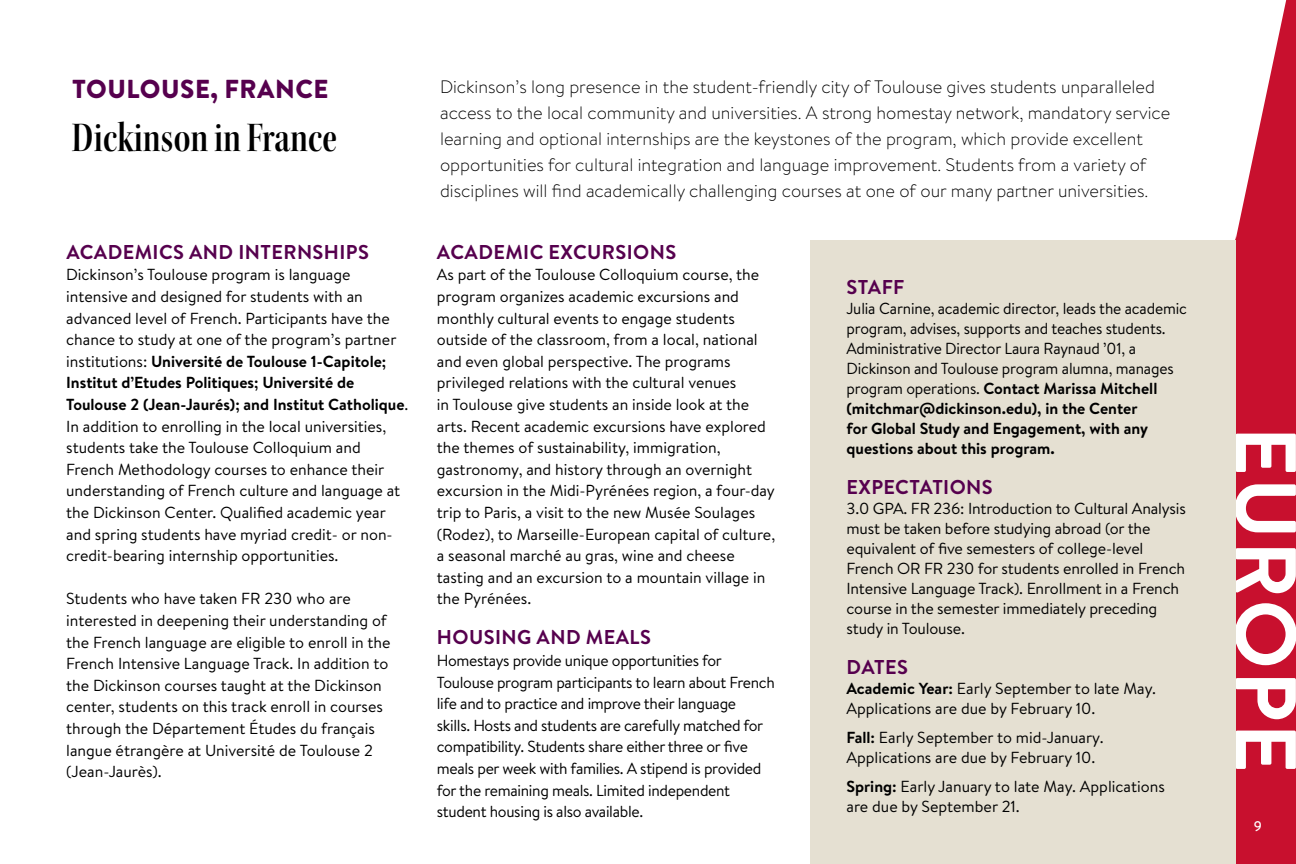
<style>
.page{position:relative;width:1296px;height:864px;background:#fff}
.page>*{position:absolute;margin:0;border:0;box-sizing:border-box;transform-origin:0 0}
.t1{font:700 86.2px "Brandon Text";letter-spacing:.02em;color:#fff}
.t2{font:44px "Kepler Std Semibold Cn Disp";letter-spacing:.005em;color:#000}
.t3{font:900 26px "Brandon Text";letter-spacing:.02em;color:#56004e}
.t4{font:700 20px "Brandon Text";letter-spacing:.02em;color:#56004e}
.t5{font:300 18px/26px "Brandon Text";color:#000}
.t6{font:16px/21.6px "Brandon Text";color:#000}
.t7{font:16px/21.6px "Brandon Text";letter-spacing:-.02em;color:#000}
.t8{font:500 14px "Brandon Text";color:#fff}
.s1{font-weight:700}
</style>
<div class="page">
<div style="left:1236px;top:0;width:60px;height:864px;background:#c8102e"></div>
<div style="left:810px;top:240px;width:426px;height:624px;background:#e5e0d2"></div>
<svg style="left:1235px;top:0;width:51px;height:240px"></svg>
<h3 class="t3" style="left:72px;top:71px;width:258px">TOULOUSE, FRANCE</h3>
<h2 class="t2" style="left:72px;top:114px;width:266px">Dickinson in France</h2>
<p class="t4" style="left:66px;top:238px;width:304px">ACADEMICS AND INTERNSHIPS</p>
<p class="t6" style="left:66px;top:264px;width:344px">Dickinson’s Toulouse program is language intensive and designed for students with an advanced level of French. Participants have the chance to study at one of the program’s partner institutions: <span class="s1">Université de Toulouse 1-Capitole; Institut d’Etudes Politiques; Université de Toulouse 2 (Jean-Jaurés); and Institut Catholique</span>.<br>In addition to enrolling in the local universities, students take the Toulouse Colloquium and French Methodology courses to enhance their understanding of French culture and language at the Dickinson Center. Qualified academic year and spring students have myriad credit- or non&shy;credit-bearing internship opportunities.</p>
<p class="t6" style="left:66px;top:588px;width:326px">Students who have taken FR 230 who are interested in deepening their understanding of the French language are eligible to enroll in the French Intensive Language Track. In addition to the Dickinson courses taught at the Dickinson center, students on this track enroll in courses through the Département Études du français langue étrangère at Université de Toulouse 2 (Jean-Jaurès).</p>
<p class="t5" style="left:440px;top:73px;width:732px">Dickinson’s long presence in the student-friendly city of Toulouse gives students unparalleled access to the local community and universities. A strong homestay network, mandatory service learning and optional internships are the keystones of the program, which provide excellent opportunities for cultural integration and language improvement. Students from a variety of disciplines will find academically challenging courses at one of our many partner universities.</p>
<p class="t4" style="left:437px;top:238px;width:241px">ACADEMIC EXCURSIONS</p>
<p class="t6" style="left:437px;top:264px;width:340px">As part of the Toulouse Colloquium course, the program organizes academic excursions and monthly cultural events to engage students outside of the classroom, from a local, national and even global perspective. The programs privileged relations with the cultural venues<br>in Toulouse give students an inside look at the arts. Recent academic excursions have explored the themes of sustainability, immigration, gastronomy, and history through an overnight excursion in the Midi-Pyrénées region, a four-day trip to Paris, a visit to the new Musée Soulages (Rodez), to Marseille-European capital of culture, a seasonal marché au gras, wine and cheese tasting and an excursion to a mountain village in the Pyrénées.</p>
<p class="t4" style="left:437px;top:624px;width:215px">HOUSING AND MEALS</p>
<p class="t7" style="left:437px;top:649px;width:340px">Homestays provide unique opportunities for Toulouse program participants to learn about French life and to practice and improve their language<br>skills. Hosts and students are carefully matched for compatibility. Students share either three or five meals per week with families. A stipend is provided for the remaining meals. Limited independent student housing is also available.</p>
<p class="t4" style="left:847px;top:273px;width:59px">STAFF</p>
<p class="t6" style="left:846px;top:298px;width:342px;line-height:20px">Julia Carnine, academic director, leads the academic program, advises, supports and teaches students.<br>Administrative Director Laura Raynaud ’01, a Dickinson and Toulouse program alumna, manages program operations. <span class="s1">Contact Marissa Mitchell (mitchmar@dickinson.edu), in the Center<br>for Global Study and Engagement, with any questions about this program.</span></p>
<p class="t4" style="left:847px;top:473px;width:148px">EXPECTATIONS</p>
<p class="t6" style="left:846px;top:498px;width:341px;line-height:20px">3.0 GPA. FR 236: Introduction to Cultural Analysis must be taken before studying abroad (or the equivalent of five semesters of college-level French OR FR 230 for students enrolled in French Intensive Language Track). Enrollment in a French course in the semester immediately preceding study in Toulouse.</p>
<p class="t4" style="left:847px;top:653px;width:63px">DATES</p>
<p class="t6" style="left:846px;top:678px;width:311px;line-height:20px"><span class="s1">Academic Year:</span> Early September to late May.<br>Applications are due by February 10.</p>
<p class="t6" style="left:846px;top:727px;width:259px;line-height:20px"><span class="s1">Fall:</span> Early September to mid-January.<br>Applications are due by February 10.</p>
<p class="t6" style="left:846px;top:776px;width:320px;line-height:20px"><span class="s1">Spring:</span> Early January to late May. Applications are due by September 21.</p>
<h1 class="t1" style="left:1325px;top:426px;width:348px;rotate:90deg">EUROPE</h1>
<p class="t8" style="left:1254px;top:816px;width:10px">9</p>
</div>
